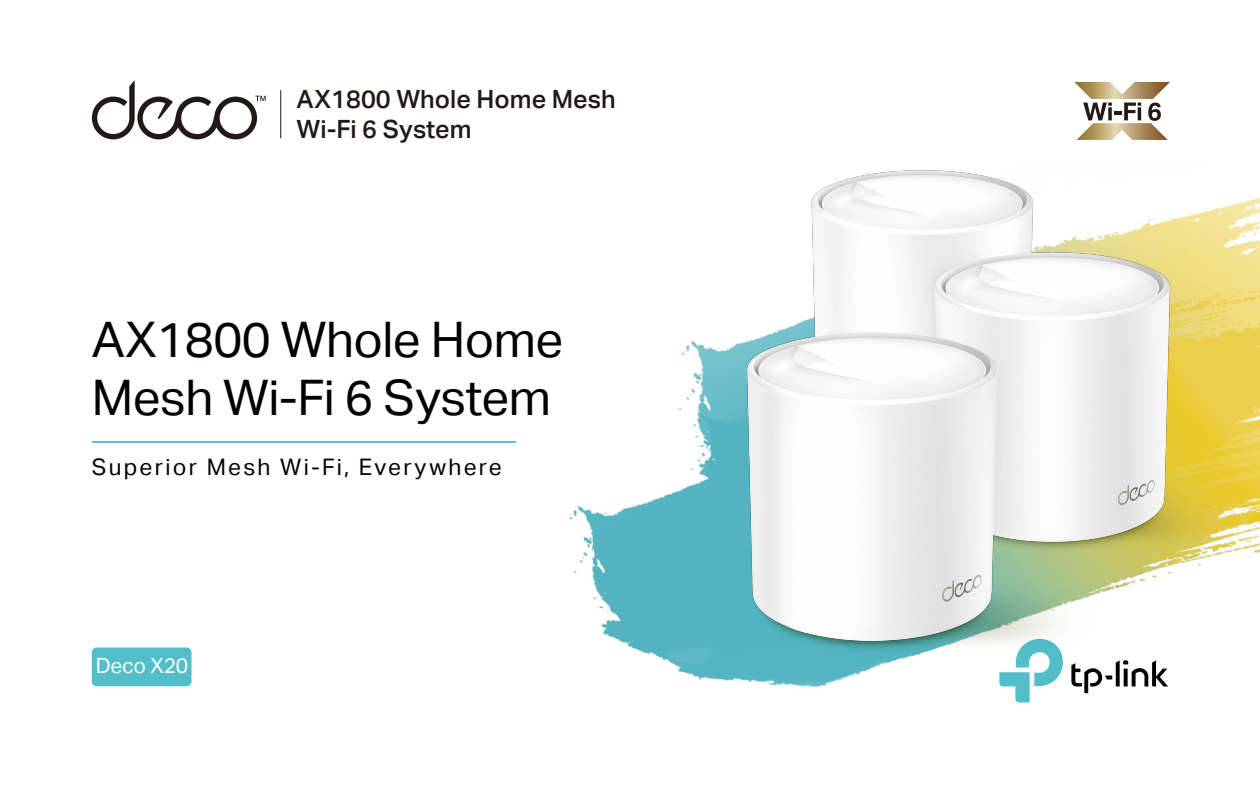
<style>
.page{position:relative;width:1260px;height:788px;background:#fff}
.page>*{position:absolute;margin:0;border:0;box-sizing:border-box;transform-origin:0 0}
.t1{font:49px/58.6px "TP Link Aktiv Regular";letter-spacing:-.01em;color:#040000}
.t2{font:25.11px/30.2px "TP Link Aktiv Medium";color:#221815}
.t3{font:22.75px "TP Link Aktiv Regular";letter-spacing:.1em;color:#040000}
.t4{font:21px "TP Link Aktiv Regular";letter-spacing:-.015em;color:#fff}
</style>
<div class="page">
<div style="left:92px;top:647px;width:100px;height:39px;background:#52bec9;border-radius:5px"></div>
<hr style="left:92px;top:441px;width:424px;height:2px;background:#52bec9">
<svg style="left:1074px;top:82px;width:96px;height:58px"></svg>
<hr style="left:280px;top:90px;width:1px;height:48px;background:#221815">
<svg style="left:92px;top:80px;width:174px;height:59px"></svg>
<img style="left:569px;top:198px;width:691px;height:505px">
<img style="left:743px;top:170px;width:504px;height:500px">
<p class="t2" style="left:297px;top:84px;width:321px">AX1800 Whole Home Mesh<br>Wi-Fi 6 System</p>
<p class="t1" style="left:92px;top:310px;width:473px">AX1800 Whole Home<br>Mesh Wi-Fi 6 System</p>
<p class="t3" style="left:92px;top:454px;width:412px">Superior Mesh Wi-Fi, Everywhere</p>
<p class="t4" style="left:96px;top:653px;width:94px">Deco X20</p>
</div>
